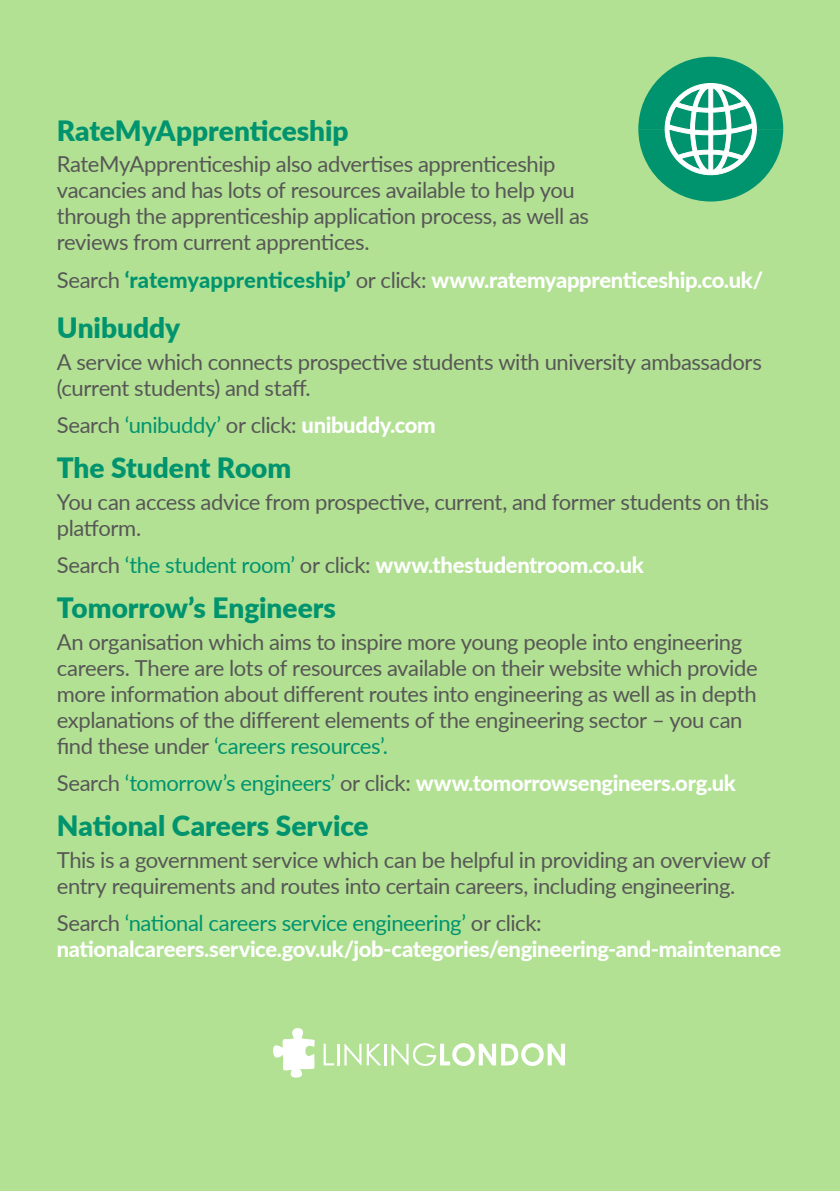
<style>
.page{position:relative;width:840px;height:1191px;background:#fff}
.page>*{position:absolute;margin:0;border:0;box-sizing:border-box;transform-origin:0 0}
.t1{font:900 28px "Lato";color:#00946e}
.t2{font:22px/26px "Lato";letter-spacing:-.02em;color:#575756}
.t3{font:800 22px/26px "Lato";letter-spacing:-.015em;color:#fff}
.s1{font-weight:400;color:#575756}
.s2{color:#00946e}
.s3{font-weight:800;color:#fff}
.s4{font-weight:400;color:#00946e}
</style>
<div class="page">
<div style="left:0;top:0;width:839px;height:1191px;background:#b3e194"></div>
<svg style="left:273px;top:1028px;width:42px;height:49px"></svg>
<svg style="left:323px;top:1043px;width:11px;height:22px"></svg>
<hr style="left:337px;top:1043px;width:2px;height:22px;background:#fff">
<svg style="left:344px;top:1043px;width:37px;height:22px"></svg>
<hr style="left:384px;top:1043px;width:2px;height:22px;background:#fff">
<svg style="left:391px;top:1043px;width:173px;height:23px"></svg>
<svg style="left:638px;top:57px;width:144px;height:144px"></svg>
<p class="t1" style="left:57px;top:109px;width:293px">RateMyApprenticeship</p>
<p class="t2" style="left:57px;top:150px;width:533px">RateMyApprenticeship also advertises apprenticeship vacancies and has lots of resources available to help you through the apprenticeship application process, as well as reviews from current apprentices.</p>
<p class="t3" style="left:57px;top:266px;width:707px"><span class="s1">Search</span> <span class="s2">‘ratemyapprenticeship’</span> <span class="s1">or click:</span> www.ratemyapprenticeship.co.uk/</p>
<p class="t1" style="left:57px;top:307px;width:125px">Unibuddy</p>
<p class="t2" style="left:57px;top:348px;width:706px">A service which connects prospective students with university ambassadors (current students) and staff.</p>
<p class="t2" style="left:57px;top:411px;width:380px">Search <span class="s2">‘unibuddy’</span> or click: <span class="s3">unibuddy.com</span></p>
<p class="t1" style="left:57px;top:447px;width:236px">The Student Room</p>
<p class="t2" style="left:57px;top:488px;width:713px">You can access advice from prospective, current, and former students on this platform.</p>
<p class="t3" style="left:57px;top:551px;width:588px"><span class="s1">Search</span> <span class="s4">‘the student room’</span> <span class="s1">or click:</span> www.thestudentroom.co.uk</p>
<p class="t1" style="left:57px;top:587px;width:281px">Tomorrow’s Engineers</p>
<p class="t2" style="left:57px;top:628px;width:702px">An organisation which aims to inspire more young people into engineering careers. There are lots of resources available on their website which provide more information about different routes into engineering as well as in depth explanations of the different elements of the engineering sector – you can find these under <span class="s2">‘careers resources’.</span></p>
<p class="t3" style="left:57px;top:769px;width:680px"><span class="s1">Search</span> <span class="s4">‘tomorrow’s engineers’</span> <span class="s1">or click:</span> www.tomorrowsengineers.org.uk</p>
<p class="t1" style="left:57px;top:805px;width:313px">National Careers Service</p>
<p class="t2" style="left:57px;top:846px;width:715px">This is a government service which can be helpful in providing an overview of entry requirements and routes into certain careers, including engineering.</p>
<p class="t3" style="left:57px;top:909px;width:725px"><span class="s1">Search</span> <span class="s4">‘national careers service engineering’</span> <span class="s1">or click: </span>nationalcareers.service.gov.uk/job-categories/engineering-and-maintenance</p>
</div>
